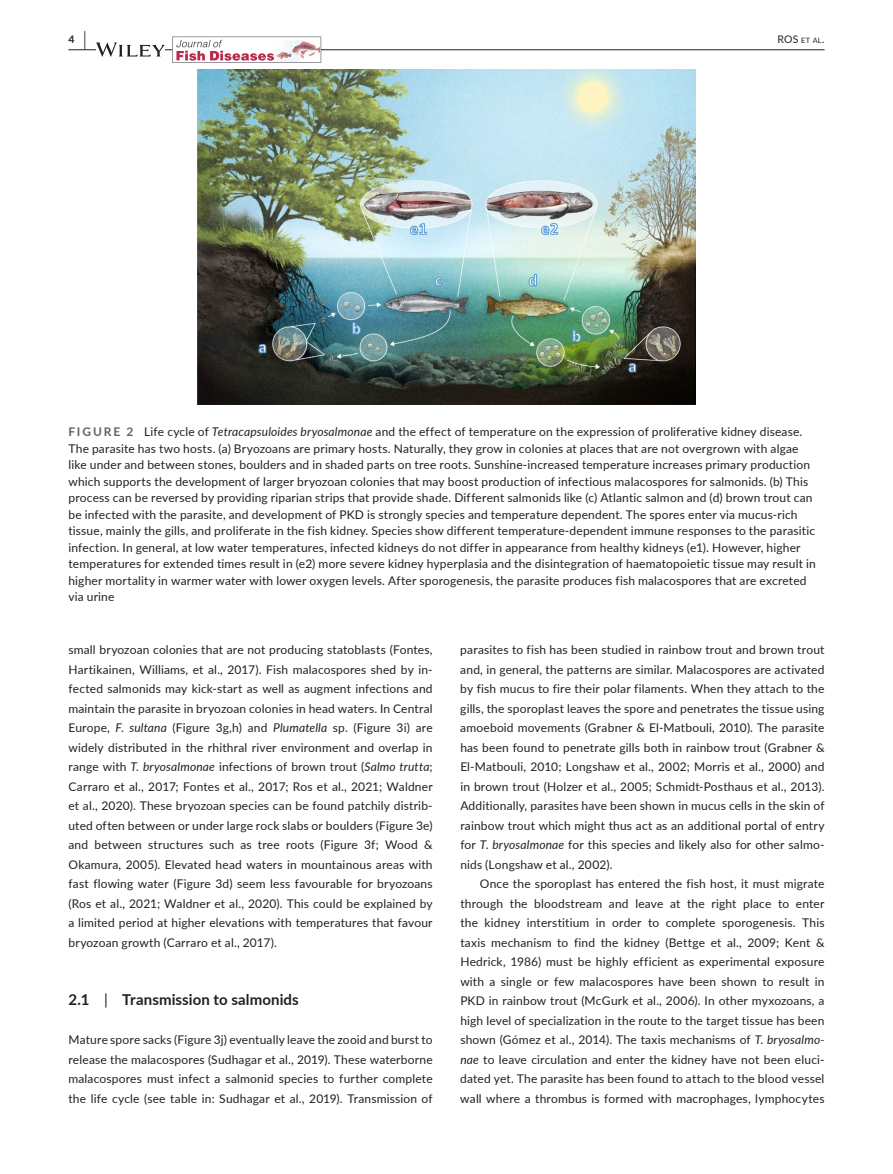
<style>
.page{position:relative;width:893px;height:1174px;background:#fff}
.page>*{position:absolute;margin:0;border:0;box-sizing:border-box;transform-origin:0 0}
.t1{font:700 15px "Lato";letter-spacing:.005em;color:#231f20}
.t2{font:12px/19.5px "Lato";letter-spacing:.015em;color:#231f20;text-align:justify}
.t3{font:10.5px "Lato";color:#231f20}
.t4{font:700 10.5px "Lato";color:#231f20}
.s1{font-size:19.5px}
.s2{font-size:7.35px}
.s3{font-weight:700;color:#636366}
.s4{font-style:italic}
.s5{font-weight:400}
</style>
<div class="page">
<hr style="left:68px;top:49px;width:756px;height:1px;background:#231f20">
<svg style="left:96px;top:42px;width:69px;height:15px"></svg>
<svg style="left:172px;top:37px;width:149px;height:26px"></svg>
<img style="left:198px;top:69px;width:497px;height:335px">
<svg style="left:259px;top:344px;width:7px;height:9px"></svg>
<svg style="left:352px;top:322px;width:9px;height:12px"></svg>
<svg style="left:435px;top:277px;width:7px;height:9px"></svg>
<svg style="left:529px;top:274px;width:8px;height:12px"></svg>
<svg style="left:410px;top:223px;width:17px;height:12px"></svg>
<svg style="left:541px;top:223px;width:17px;height:12px"></svg>
<svg style="left:628px;top:363px;width:8px;height:9px"></svg>
<svg style="left:572px;top:329px;width:9px;height:13px"></svg>
<p class="t4" style="left:68px;top:31px;width:19px">4 <span class="s1">|</span></p>
<p class="t3" style="left:778px;top:31px;width:48px">ROS <span class="s2">et al</span>.</p>
<p class="t2" style="left:68px;top:423px;width:749px;line-height:16.5px;text-align:left"><span class="s3">FIGURE 2</span> Life cycle of <span class="s4">Tetracapsuloides bryosalmonae</span> and the effect of temperature on the expression of proliferative kidney disease.<br>The parasite has two hosts. (a) Bryozoans are primary hosts. Naturally, they grow in colonies at places that are not overgrown with algae like under and between stones, boulders and in shaded parts on tree roots. Sunshine-increased temperature increases primary production which supports the development of larger bryozoan colonies that may boost production of infectious malacospores for salmonids. (b) This process can be reversed by providing riparian strips that provide shade. Different salmonids like (c) Atlantic salmon and (d) brown trout can be infected with the parasite, and development of PKD is strongly species and temperature dependent. The spores enter via mucus-rich tissue, mainly the gills, and proliferate in the fish kidney. Species show different temperature-dependent immune responses to the parasitic infection. In general, at low water temperatures, infected kidneys do not differ in appearance from healthy kidneys (e1). However, higher temperatures for extended times result in (e2) more severe kidney hyperplasia and the disintegration of haematopoietic tissue may result in higher mortality in warmer water with lower oxygen levels. After sporogenesis, the parasite produces fish malacospores that are excreted via urine</p>
<p class="t2" style="left:68px;top:639px;width:366px">small bryozoan colonies that are not producing statoblasts (Fontes, Hartikainen, Williams, et al., 2017). Fish malacospores shed by in&shy;fected salmonids may kick-start as well as augment infections and maintain the parasite in bryozoan colonies in head waters. In Central Europe, <span class="s4">F. sultana</span> (Figure 3g,h) and <span class="s4">Plumatella</span> sp. (Figure 3i) are widely distributed in the rhithral river environment and overlap in range with <span class="s4">T. bryosalmonae</span> infections of brown trout (<span class="s4">Salmo trutta</span>; Carraro et al., 2017; Fontes et al., 2017; Ros et al., 2021; Waldner et al., 2020). These bryozoan species can be found patchily distrib&shy;uted often between or under large rock slabs or boulders (Figure 3e) and between structures such as tree roots (Figure 3f; Wood &amp; Okamura, 2005). Elevated head waters in mountainous areas with fast flowing water (Figure 3d) seem less favourable for bryozoans (Ros et al., 2021; Waldner et al., 2020). This could be explained by a limited period at higher elevations with temperatures that favour bryozoan growth (Carraro et al., 2017).</p>
<p class="t1" style="left:68px;top:989px;width:232px">2.1 <span class="s5">|</span> Transmission to salmonids</p>
<p class="t2" style="left:68px;top:1029px;width:366px">Mature spore sacks (Figure 3j) eventually leave the zooid and burst to release the malacospores (Sudhagar et al., 2019). These waterborne malacospores must infect a salmonid species to further complete the life cycle (see table in: Sudhagar et al., 2019). Transmission of</p>
<p class="t2" style="left:460px;top:639px;width:366px">parasites to fish has been studied in rainbow trout and brown trout and, in general, the patterns are similar. Malacospores are activated by fish mucus to fire their polar filaments. When they attach to the gills, the sporoplast leaves the spore and penetrates the tissue using amoeboid movements (Grabner &amp; El-Matbouli, 2010). The parasite has been found to penetrate gills both in rainbow trout (Grabner &amp; El-Matbouli, 2010; Longshaw et al., 2002; Morris et al., 2000) and in brown trout (Holzer et al., 2005; Schmidt-Posthaus et al., 2013).<br>Additionally, parasites have been shown in mucus cells in the skin of rainbow trout which might thus act as an additional portal of entry for <span class="s4">T. bryosalmonae</span> for this species and likely also for other salmo&shy;nids (Longshaw et al., 2002).</p>
<p class="t2" style="left:460px;top:873px;width:366px;text-indent:20px">Once the sporoplast has entered the fish host, it must migrate through the bloodstream and leave at the right place to enter the kidney interstitium in order to complete sporogenesis. This taxis mechanism to find the kidney (Bettge et al., 2009; Kent &amp; Hedrick, 1986) must be highly efficient as experimental exposure with a single or few malacospores have been shown to result in PKD in rainbow trout (McGurk et al., 2006). In other myxozoans, a high level of specialization in the route to the target tissue has been shown (Gómez et al., 2014). The taxis mechanisms of <span class="s4">T. bryosalmo&shy;nae</span> to leave circulation and enter the kidney have not been eluci&shy;dated yet. The parasite has been found to attach to the blood vessel wall where a thrombus is formed with macrophages, lymphocytes</p>
</div>
